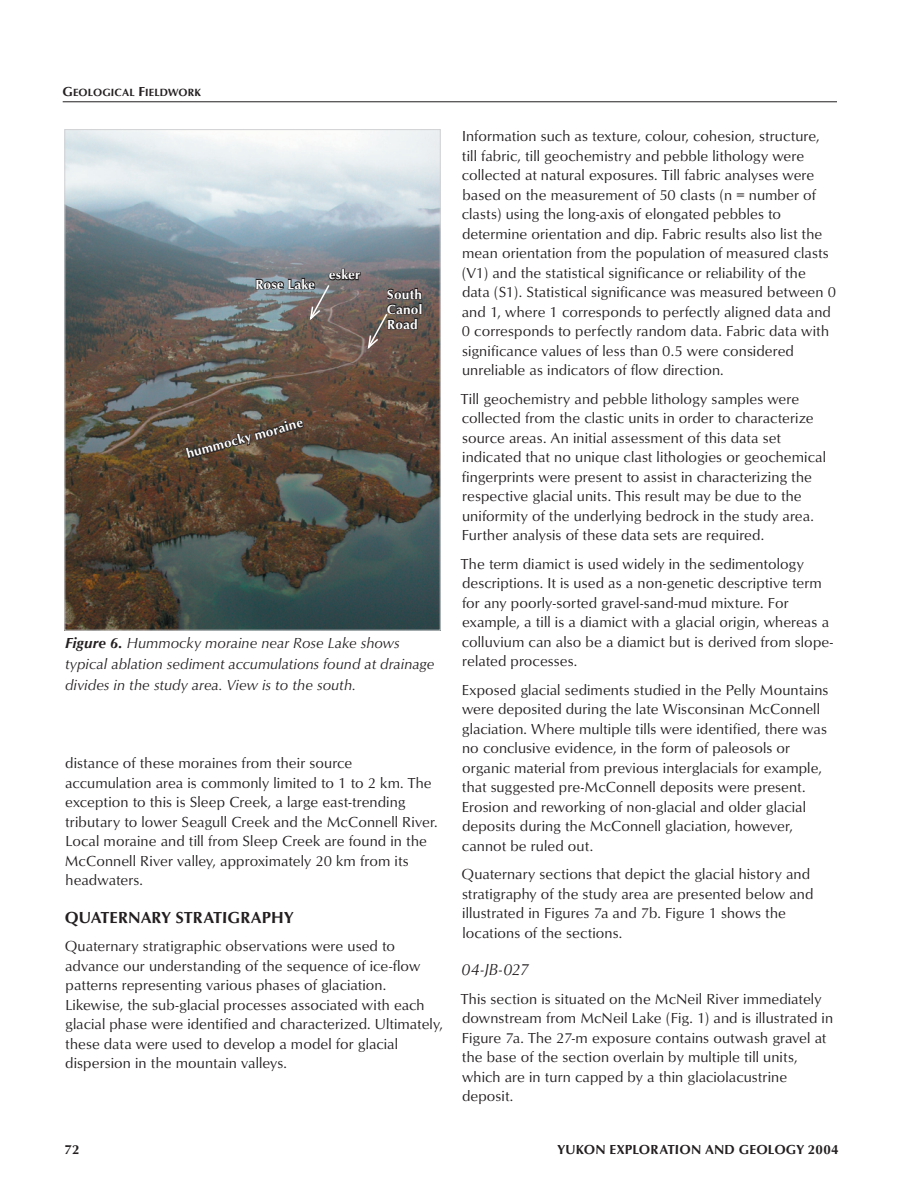
<style>
.page{position:relative;width:918px;height:1188px;background:#fff}
.page>*{position:absolute;margin:0;border:0;box-sizing:border-box;transform-origin:0 0}
.t1{font:16.5px "Optimum Bold DTC";letter-spacing:.005em;color:#231f20}
.t2{font:16.5px "Optimum Roman Italic DTC";letter-spacing:-.01em;color:#231f20}
.t3{font:15px/19.5px "Optimum Roman DTC";letter-spacing:.005em;color:#231f20}
.t4{font:15px/21px "Optimum Roman Italic DTC";letter-spacing:.005em;color:#231f20}
.t5{font:13.5px/15px "Optimum Bold DTC";letter-spacing:.01em;color:#fff;text-align:justify}
.t6{font:13.5px "Optimum Bold DTC";letter-spacing:.01em;color:#231f20}
.t7{font:10.8px "Optimum Bold DTC";letter-spacing:.015em;color:#231f20}
.s1{font-size:13.5px}
.s2{font-family:"Optimum Bold Italic DTC"}
</style>
<div class="page">
<hr style="left:63px;top:101px;width:774px;height:1px;background:#231f20">
<img style="left:66px;top:131px;width:373px;height:498px">
<svg style="left:184px;top:418px;width:122px;height:59px;background:#544232"></svg>
<svg style="left:255px;top:268px;width:168px;height:83px;background:#6e6763"></svg>
<p class="t7" style="left:62px;top:86px;width:140px"><span class="s1">G</span>EOLOGICAL <span class="s1">F</span>IELDWORK</p>
<p class="t5" style="left:255px;top:276px;width:61px">Rose Lake</p>
<p class="t5" style="left:329px;top:267px;width:33px">esker</p>
<p class="t5" style="left:387px;top:286px;width:37px">South Canol Road</p>
<p class="t5" style="left:185px;top:446px;width:122px;rotate:-15deg">hummocky moraine</p>
<p class="t4" style="left:65px;top:633px;width:371px"><span class="s2">Figure 6.</span> Hummocky moraine near Rose Lake shows typical ablation sediment accumulations found at drainage divides in the study area. View is to the south.</p>
<p class="t3" style="left:65px;top:753px;width:374px">distance of these moraines from their source accumulation area is commonly limited to 1 to 2 km. The exception to this is Sleep Creek, a large east-trending tributary to lower Seagull Creek and the McConnell River.<br>Local moraine and till from Sleep Creek are found in the McConnell River valley, approximately 20 km from its headwaters.</p>
<p class="t1" style="left:65px;top:908px;width:230px">QUATERNARY STRATIGRAPHY</p>
<p class="t3" style="left:65px;top:936px;width:380px">Quaternary stratigraphic observations were used to advance our understanding of the sequence of ice-flow patterns representing various phases of glaciation.<br>Likewise, the sub-glacial processes associated with each glacial phase were identified and characterized. Ultimately, these data were used to develop a model for glacial dispersion in the mountain valleys.</p>
<p class="t3" style="left:462px;top:126px;width:376px">Information such as texture, colour, cohesion, structure, till fabric, till geochemistry and pebble lithology were collected at natural exposures. Till fabric analyses were based on the measurement of 50 clasts (n = number of clasts) using the long-axis of elongated pebbles to determine orientation and dip. Fabric results also list the mean orientation from the population of measured clasts (V1) and the statistical significance or reliability of the data (S1). Statistical significance was measured between 0 and 1, where 1 corresponds to perfectly aligned data and 0 corresponds to perfectly random data. Fabric data with significance values of less than 0.5 were considered unreliable as indicators of flow direction.</p>
<p class="t3" style="left:461px;top:389px;width:367px">Till geochemistry and pebble lithology samples were collected from the clastic units in order to characterize source areas. An initial assessment of this data set indicated that no unique clast lithologies or geochemical fingerprints were present to assist in characterizing the respective glacial units. This result may be due to the uniformity of the underlying bedrock in the study area.<br>Further analysis of these data sets are required.</p>
<p class="t3" style="left:461px;top:554px;width:374px">The term diamict is used widely in the sedimentology descriptions. It is used as a non-genetic descriptive term for any poorly-sorted gravel-sand-mud mixture. For example, a till is a diamict with a glacial origin, whereas a colluvium can also be a diamict but is derived from slope&shy;related processes.</p>
<p class="t3" style="left:462px;top:680px;width:368px">Exposed glacial sediments studied in the Pelly Mountains were deposited during the late Wisconsinan McConnell glaciation. Where multiple tills were identified, there was no conclusive evidence, in the form of paleosols or organic material from previous interglacials for example, that suggested pre-McConnell deposits were present.<br>Erosion and reworking of non-glacial and older glacial deposits during the McConnell glaciation, however, cannot be ruled out.</p>
<p class="t3" style="left:462px;top:864px;width:353px">Quaternary sections that depict the glacial history and stratigraphy of the study area are presented below and illustrated in Figures 7a and 7b. Figure 1 shows the locations of the sections.</p>
<p class="t2" style="left:462px;top:961px;width:69px">04-JB-027</p>
<p class="t3" style="left:461px;top:989px;width:374px">This section is situated on the McNeil River immediately downstream from McNeil Lake (Fig. 1) and is illustrated in Figure 7a. The 27-m exposure contains outwash gravel at the base of the section overlain by multiple till units, which are in turn capped by a thin glaciolacustrine deposit.</p>
<p class="t6" style="left:65px;top:1141px;width:16px">72</p>
<p class="t6" style="left:558px;top:1141px;width:283px">YUKON EXPLORATION AND GEOLOGY 2004</p>
</div>
